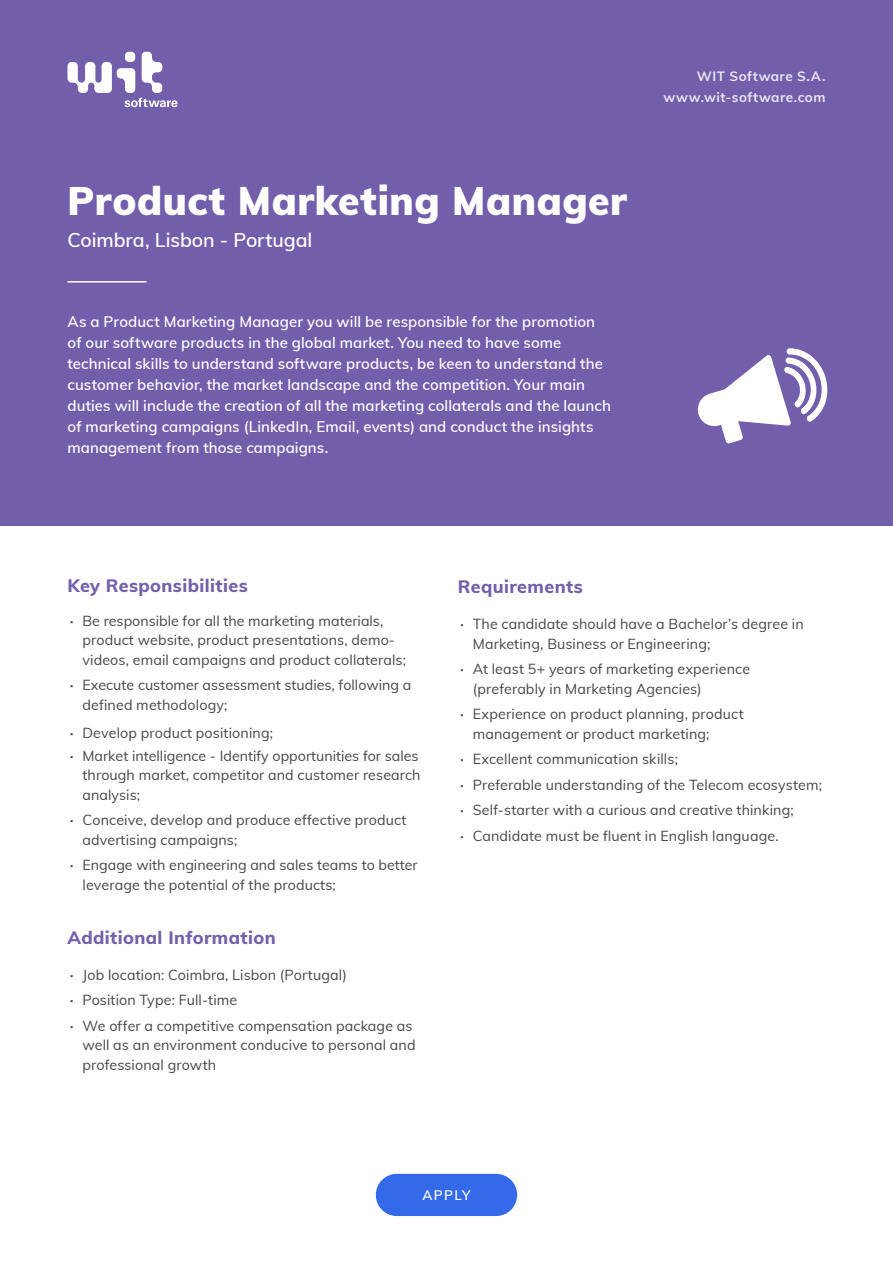
<style>
.page{position:relative;width:893px;height:1263px;background:#fff}
.page>*{position:absolute;margin:0;border:0;box-sizing:border-box;transform-origin:0 0}
.t1{font:900 39px "Muli";letter-spacing:.015em;color:#fff}
.t2{font:600 19.5px "Muli";letter-spacing:-.005em;color:#fff}
.t3{font:800 18px "Muli";letter-spacing:.02em;color:#745fa9}
.t4{font:600 15px/21px "Muli";letter-spacing:.005em;color:#fff}
.t5{font:14.25px/19.5px "Muli";letter-spacing:.01em;color:#454545}
.t6{font:700 13.5px/21px "Muli";letter-spacing:.035em;color:#fff;text-align:right}
.t7{font:600 13.5px "Muli";letter-spacing:.1em;color:#fff}
.s1{font-weight:700}
</style>
<div class="page">
<div style="left:376px;top:1174px;width:141px;height:42px;background:#346aea;border-radius:21px"></div>
<div style="left:0;top:0;width:893px;height:525px;background:#725eab"></div>
<svg style="left:68px;top:52px;width:110px;height:55px"></svg>
<hr style="left:68px;top:281px;width:78px;height:2px;background:#fff">
<svg style="left:697px;top:348px;width:131px;height:96px"></svg>
<h1 class="t1" style="left:68px;top:172px;width:561px">Product Marketing Manager</h1>
<h2 class="t2" style="left:68px;top:226px;width:246px">Coimbra, Lisbon - Portugal</h2>
<p class="t4" style="left:68px;top:311px;width:545px">As a Product Marketing Manager you will be responsible for the promotion of our software products in the global market. You need to have some technical skills to understand software products, be keen to understand the customer behavior, the market landscape and the competition. Your main duties will include the creation of all the marketing collaterals and the launch of marketing campaigns (LinkedIn, Email, events) and conduct the insights management from those campaigns.</p>
<p class="t6" style="left:663px;top:65px;width:164px">WIT Software S.A. www.wit-software.com</p>
<p class="t3" style="left:68px;top:572px;width:182px">Key Responsibilities</p>
<p class="t5" style="left:83px;top:610px;width:325px;text-indent:-15px"><span class="s1">∙</span> Be responsible for all the marketing materials, product website, product presentations, demo&shy;videos, email campaigns and product collaterals;</p>
<p class="t5" style="left:83px;top:675px;width:330px;text-indent:-15px"><span class="s1">∙</span> Execute customer assessment studies, following a defined methodology;</p>
<p class="t5" style="left:67px;top:720px;width:353px;line-height:23.1px"><span class="s1">∙</span> Develop product positioning;<br><span class="s1">∙</span> Market intelligence - Identify opportunities for sales</p>
<p class="t5" style="left:83px;top:765px;width:340px">through market, competitor and customer research analysis;</p>
<p class="t5" style="left:83px;top:810px;width:325px;text-indent:-15px"><span class="s1">∙</span> Conceive, develop and produce effective product advertising campaigns;</p>
<p class="t5" style="left:83px;top:855px;width:337px;text-indent:-15px"><span class="s1">∙</span> Engage with engineering and sales teams to better leverage the potential of the products;</p>
<p class="t3" style="left:68px;top:924px;width:210px">Additional Information</p>
<p class="t5" style="left:67px;top:961px;width:346px;line-height:25.5px"><span class="s1">∙</span> Job location: Coimbra, Lisbon (Portugal)<br><span class="s1">∙</span> Position Type: Full-time<br><span class="s1">∙</span> We offer a competitive compensation package as</p>
<p class="t5" style="left:83px;top:1035px;width:335px">well as an environment conducive to personal and professional growth</p>
<p class="t3" style="left:458px;top:573px;width:127px">Requirements</p>
<p class="t5" style="left:473px;top:614px;width:332px;text-indent:-15px"><span class="s1">∙</span> The candidate should have a Bachelor’s degree in<br>Marketing, Business or Engineering;</p>
<p class="t5" style="left:473px;top:659px;width:279px;text-indent:-15px"><span class="s1">∙</span> At least 5+ years of marketing experience (preferably in Marketing Agencies)</p>
<p class="t5" style="left:473px;top:703px;width:273px;text-indent:-15px"><span class="s1">∙</span> Experience on product planning, product management or product marketing;</p>
<p class="t5" style="left:458px;top:745px;width:366px;line-height:25.5px"><span class="s1">∙</span> Excellent communication skills;<br><span class="s1">∙</span> Preferable understanding of the Telecom ecosystem; <span class="s1">∙</span> Self-starter with a curious and creative thinking;<br><span class="s1">∙</span> Candidate must be fluent in English language.</p>
<p class="t7" style="left:422px;top:1185px;width:50px">APPLY</p>
</div>
